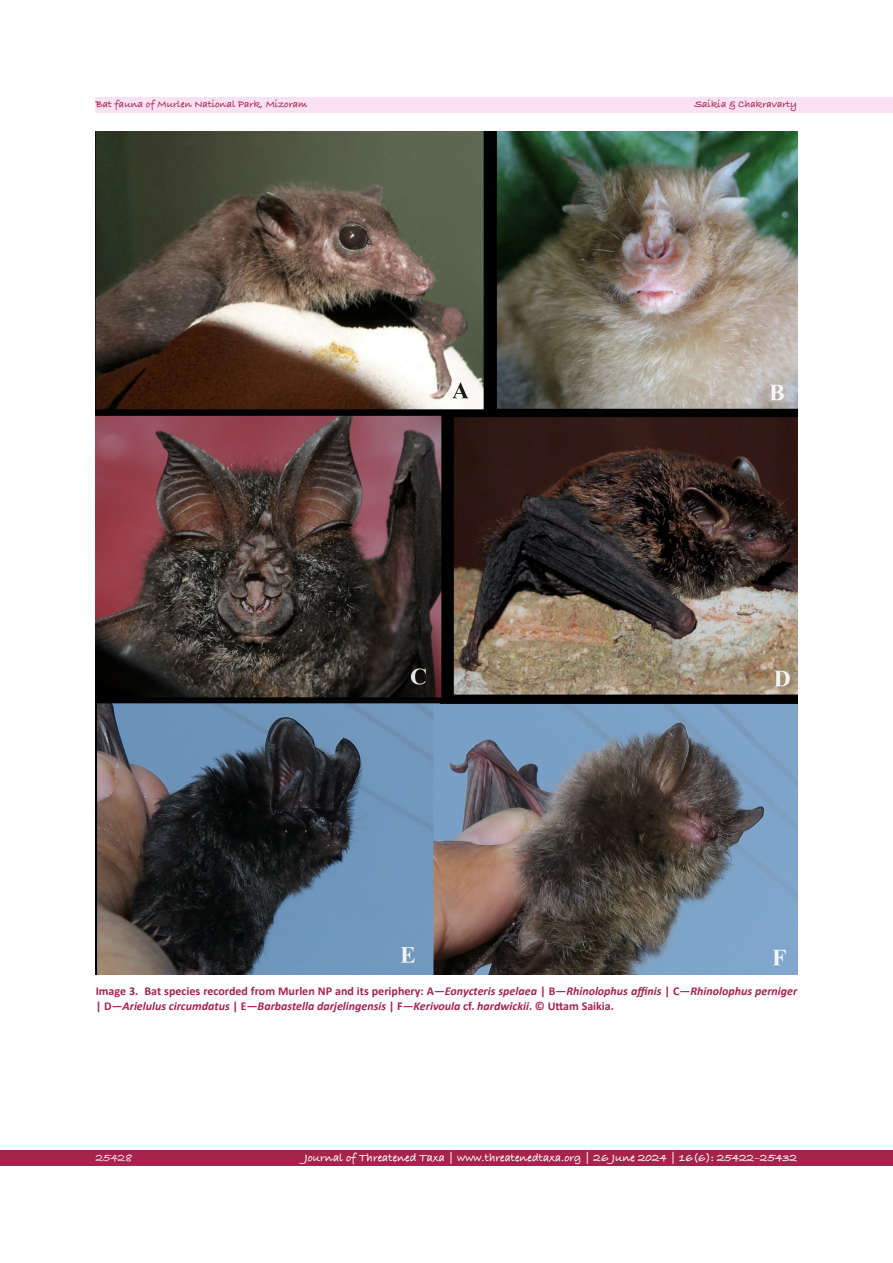
<style>
.page{position:relative;width:893px;height:1263px;background:#fff}
.page>*{position:absolute;margin:0;border:0;box-sizing:border-box;transform-origin:0 0}
.t1{font:12px/14.4px "Calibri Bold Italic 2";color:#a5234c}
.t2{font:700 12px "Bradley Hand ITCTT";color:#fff}
.t3{font:700 12px "Bradley Hand ITCTT";color:#fbe1f4}
.t4{font:700 10.5px "Bradley Hand ITCTT";color:#a5234c}
.s1{font-family:"Calibri";font-weight:700}
.s2{font-family:"Calibri";font-weight:700;font-style:italic}
</style>
<div class="page">
<div style="left:96px;top:97px;width:797px;height:16px;background:#fbe1f4"></div>
<div style="left:0;top:1150px;width:893px;height:16px;background:#a5234c"></div>
<img style="left:96px;top:132px;width:701px;height:843px">
<p class="t4" style="left:96px;top:96px;width:213px">Bat fauna of Murlen National Park, Mizoram</p>
<p class="t4" style="left:694px;top:96px;width:104px">Saikia &amp; Chakravarty</p>
<p class="t1" style="left:96px;top:984px;width:703px"><span class="s1">Image 3. Bat species recorded from Murlen NP and its periphery: A—</span>Eonycteris spelaea <span class="s1">| B—</span><span class="s2">Rhinolophus affinis</span> <span class="s1">| C—</span>Rhinolophus perniger <span class="s1">| D—</span>Arielulus circumdatus <span class="s1">| E—</span>Barbastella darjelingensis <span class="s1">| F—</span>Kerivoula <span class="s1">cf.</span> hardwickii<span class="s1">. © Uttam Saikia.</span></p>
<p class="t3" style="left:96px;top:1149px;width:38px">25428</p>
<p class="t2" style="left:304px;top:1148px;width:494px">Journal of Threatened Taxa | www.threatenedtaxa.org | 26 June 2024 | 16(6): 25422–25432</p>
</div>
